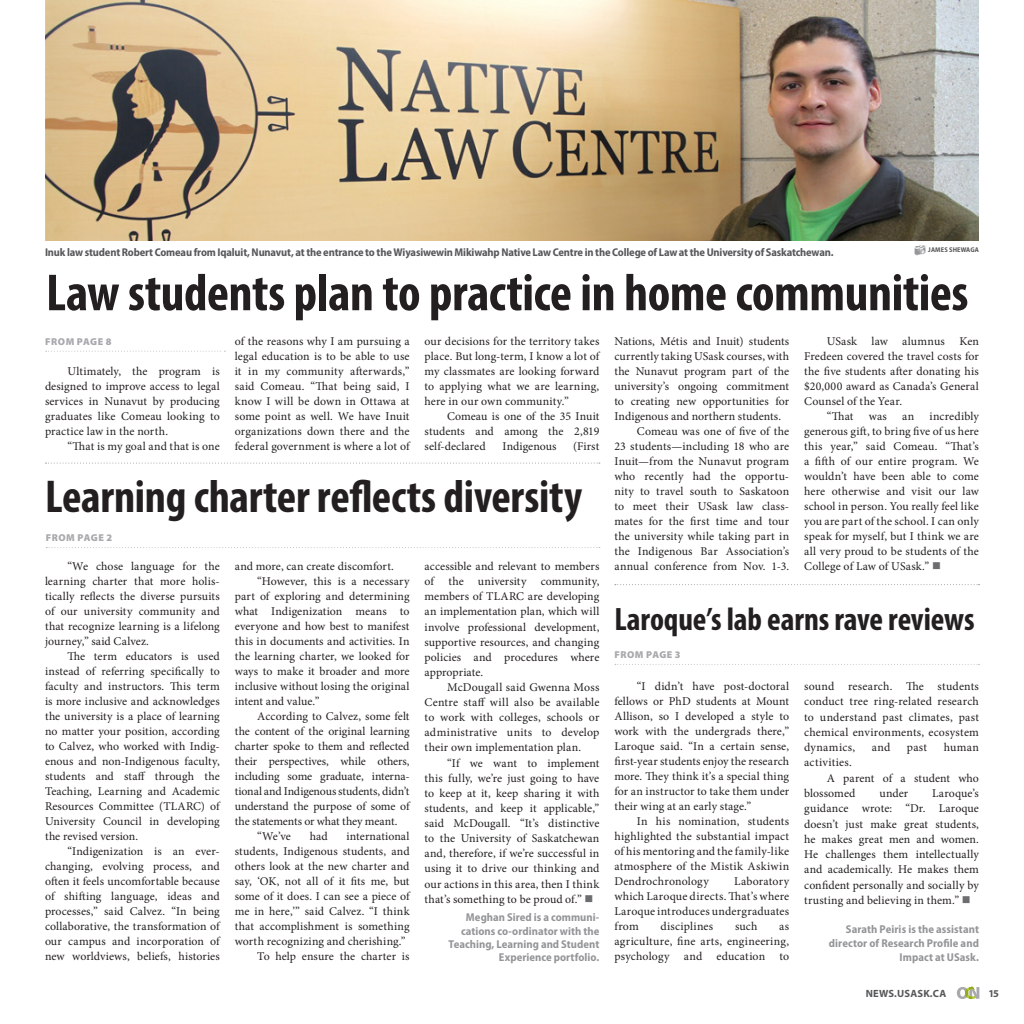
<style>
.page{position:relative;width:1024px;height:1024px;background:#fff}
.page>*{position:absolute;margin:0;border:0;box-sizing:border-box;transform-origin:0 0}
.heading_3{font:700 condensed 52.5px "Myriad Pro";letter-spacing:-.01em;color:#231f20}
.heading_3-2{font:700 condensed 46.25px "Myriad Pro";letter-spacing:-.005em;color:#231f20}
.heading_3-3{font:700 condensed 32.5px "Myriad Pro";letter-spacing:-.005em;color:#231f20}
.Copy{font:11.88px/15px "Minion Pro";letter-spacing:.01em;color:#231f20;text-align:justify}
.photo_caption{font:700 semi-condensed 11.38px/13.2px "Myriad Pro";letter-spacing:.005em;color:#939598;text-align:right}
.photo_caption-2{font:700 semi-condensed 11.25px "Myriad Pro";letter-spacing:-.015em;color:#57585a}
.t1{font:700 10.5px "Myriad Pro";letter-spacing:.02em;color:#57585a}
.Overleaf{font:900 10px "Myriad Pro";letter-spacing:.05em;color:#a8a9ad}
.t2{font:700 semi-condensed 6.88px "Myriad Pro";letter-spacing:.02em;color:#57585a}
.s1{color:#6c6d70}
</style>
<div class="page">
<svg style="left:957px;top:987px;width:22px;height:12px"></svg>
<img style="left:45px;top:0;width:934px;height:241px">
<svg style="left:45px;top:462px;width:555px;height:1px"></svg>
<svg style="left:615px;top:584px;width:364px;height:1px"></svg>
<svg style="left:46px;top:351px;width:179px;height:1px"></svg>
<svg style="left:46px;top:547px;width:554px;height:1px"></svg>
<svg style="left:615px;top:664px;width:364px;height:1px"></svg>
<p class="photo_caption-2" style="left:45px;top:246px;width:790px">Inuk law student Robert Comeau from Iqaluit, Nunavut, at the entrance to the Wiyasiwewin Mikiwahp Native Law Centre in the College of Law at the University of Saskatchewan.</p>
<p class="t2" style="left:928px;top:246px;width:52px">JAMES SHEWAGA</p>
<p class="heading_3" style="left:46px;top:260px;width:924px">Law students plan to practice in home communities</p>
<p class="Overleaf" style="left:45px;top:335px;width:68px">FROM PAGE 8</p>
<p class="Copy" style="left:235px;top:334px;width:176px">of the reasons why I am pursuing a legal education is to be able to use it in my community afterwards,” said Comeau. “That being said, I know I will be down in Ottawa at some point as well. We have Inuit organizations down there and the federal government is where a lot of</p>
<p class="Copy" style="left:425px;top:334px;width:176px">our decisions for the territory takes place. But long-term, I know a lot of my classmates are looking forward to applying what we are learning, here in our own community.”</p>
<p class="Copy" style="left:614px;top:334px;width:176px">Nations, Métis and Inuit) students currently taking USask courses, with the Nunavut program part of the university’s ongoing commitment to creating new opportunities for Indigenous and northern students.</p>
<p class="Copy" style="left:614px;top:424px;width:176px;text-indent:23px">Comeau was one of five of the 23 students—including 18 who are Inuit—from the Nunavut program who recently had the opportu&shy;nity to travel south to Saskatoon to meet their USask law class&shy;mates for the first time and tour the university while taking part in the Indigenous Bar Association’s annual conference from Nov. 1-3.</p>
<p class="Copy" style="left:804px;top:334px;width:176px;text-indent:23px">USask law alumnus Ken Fredeen covered the travel costs for the five students after donating his $20,000 award as Canada’s General Counsel of the Year.</p>
<p class="Copy" style="left:827px;top:409px;width:28px">“That</p>
<p class="Copy" style="left:869px;top:409px;width:20px">was</p>
<p class="Copy" style="left:902px;top:409px;width:14px">an</p>
<p class="Copy" style="left:45px;top:364px;width:176px;text-indent:23px">Ultimately, the program is designed to improve access to legal services in Nunavut by producing graduates like Comeau looking to practice law in the north.</p>
<p class="Copy" style="left:68px;top:439px;width:154px">“That is my goal and that is one</p>
<p class="Copy" style="left:425px;top:409px;width:176px;text-indent:23px">Comeau is one of the 35 Inuit students and among the 2,819 self-declared</p>
<p class="Copy" style="left:804px;top:409px;width:176px;text-indent:125px">incredibly generous gift, to bring five of us here this year,” said Comeau. “That’s a fifth of our entire program. We wouldn’t have been able to come here otherwise and visit our law school in person. You really feel like you are part of the school. I can only speak for myself, but I think we are all very proud to be students of the College of Law of USask.” <span class="s1">■</span></p>
<p class="Copy" style="left:502px;top:439px;width:55px">Indigenous</p>
<p class="Copy" style="left:573px;top:439px;width:28px">(First</p>
<p class="heading_3-2" style="left:45px;top:468px;width:539px">Learning charter reflects diversity</p>
<p class="Copy" style="left:45px;top:559px;width:176px;text-indent:23px">“We chose language for the learning charter that more holis&shy;tically reflects the diverse pursuits of our university community and that recognize learning is a lifelong journey,” said Calvez.</p>
<p class="Copy" style="left:45px;top:649px;width:176px;text-indent:23px">The term educators is used instead of referring specifically to faculty and instructors. This term is more inclusive and acknowledges the university is a place of learning no matter your position, according to Calvez, who worked with Indig&shy;enous and non-Indigenous faculty, students and staff through the Teaching, Learning and Academic Resources Committee (TLARC) of University Council in developing the revised version.</p>
<p class="Copy" style="left:45px;top:844px;width:176px;text-indent:23px">“Indigenization is an ever&shy;changing, evolving process, and often it feels uncomfortable because of shifting language, ideas and processes,” said Calvez. “In being collaborative, the transformation of our campus and incorporation of new worldviews, beliefs, histories</p>
<p class="Overleaf" style="left:46px;top:531px;width:68px">FROM PAGE 2</p>
<p class="Copy" style="left:235px;top:559px;width:161px">and more, can create discomfort.</p>
<p class="Copy" style="left:235px;top:574px;width:176px;text-indent:23px">“However, this is a necessary part of exploring and determining what Indigenization means to everyone and how best to manifest this in documents and activities. In the learning charter, we looked for ways to make it broader and more inclusive without losing the original intent and value.”</p>
<p class="Copy" style="left:235px;top:709px;width:176px;text-indent:23px">According to Calvez, some felt the content of the original learning charter spoke to them and reflected their perspectives, while others, including some graduate, interna&shy;tional and Indigenous students, didn’t understand the purpose of some of the statements or what they meant.</p>
<p class="Copy" style="left:257px;top:829px;width:35px">“We’ve</p>
<p class="Copy" style="left:310px;top:829px;width:19px">had</p>
<p class="Copy" style="left:425px;top:559px;width:176px">accessible and relevant to members of the university community, members of TLARC are developing an implementation plan, which will involve professional development, supportive resources, and changing policies and procedures where appropriate.</p>
<p class="Copy" style="left:425px;top:680px;width:176px;text-indent:23px">McDougall said Gwenna Moss Centre staff will also be available to work with colleges, schools or administrative units to develop their own implementation plan.</p>
<p class="Copy" style="left:425px;top:755px;width:176px;text-indent:23px">“If we want to implement this fully, we’re just going to have to keep at it, keep sharing it with students, and keep it applicable,” said McDougall. “It’s distinctive to the University of Saskatchewan and, therefore, if we’re successful in using it to drive our thinking and our actions in this area, then I think that’s something to be proud of.” <span class="s1">■</span></p>
<p class="photo_caption" style="left:449px;top:911px;width:152px">Meghan Sired is a communi&shy;cations co-ordinator with the<br>Teaching, Learning and Student<br>Experience portfolio.</p>
<p class="heading_3-3" style="left:614px;top:598px;width:362px">Laroque’s lab earns rave reviews</p>
<p class="Overleaf" style="left:614px;top:648px;width:68px">FROM PAGE 3</p>
<p class="Copy" style="left:614px;top:679px;width:176px;text-indent:23px">“I didn’t have post-doctoral fellows or PhD students at Mount Allison, so I developed a style to work with the undergrads there,” Laroque said. “In a certain sense, first-year students enjoy the research more. They think it’s a special thing for an instructor to take them under their wing at an early stage.”</p>
<p class="Copy" style="left:614px;top:814px;width:176px;text-indent:23px">In his nomination, students highlighted the substantial impact of his mentoring and the family-like atmosphere of the Mistik Askiwin Dendrochronology</p>
<p class="Copy" style="left:804px;top:679px;width:176px">sound research. The students conduct tree ring-related research to understand past climates, past chemical environments, ecosystem dynamics,</p>
<p class="Copy" style="left:872px;top:740px;width:20px">and</p>
<p class="Copy" style="left:907px;top:740px;width:22px">past</p>
<p class="Copy" style="left:944px;top:740px;width:37px">human</p>
<p class="Copy" style="left:804px;top:755px;width:49px">activities.</p>
<p class="Copy" style="left:804px;top:770px;width:176px;text-indent:23px">A parent of a student who blossomed</p>
<p class="Copy" style="left:879px;top:786px;width:30px">under</p>
<p class="Copy" style="left:804px;top:785px;width:176px;text-indent:128px">Laroque’s guidance wrote: “Dr. Laroque doesn’t just make great students, he makes great men and women.<br>He challenges them intellectually and academically. He makes them confident personally and socially by trusting and believing in them.” <span class="s1">■</span></p>
<p class="photo_caption" style="left:829px;top:922px;width:152px;line-height:14px">Sarath Peiris is the assistant director of Research Profile and<br>Impact at USask.</p>
<p class="Copy" style="left:235px;top:829px;width:176px;text-indent:112px">international students, Indigenous students, and others look at the new charter and say, ‘OK, not all of it fits me, but some of it does. I can see a piece of me in here,’” said Calvez. “I think that accomplishment is something worth recognizing and cherishing.”</p>
<p class="Copy" style="left:257px;top:949px;width:154px">To help ensure the charter is</p>
<p class="Copy" style="left:614px;top:874px;width:176px;text-indent:120px">Laboratory which Laroque directs. That’s where Laroque introduces undergraduates from</p>
<p class="Copy" style="left:660px;top:919px;width:54px">disciplines</p>
<p class="Copy" style="left:735px;top:919px;width:24px">such</p>
<p class="Copy" style="left:614px;top:919px;width:176px;text-indent:165px">as agriculture, fine arts, engineering, psychology and education to</p>
<p class="t1" style="left:866px;top:986px;width:82px">NEWS.USASK.CA</p>
<p class="t1" style="left:988px;top:986px;width:12px">15</p>
</div>
